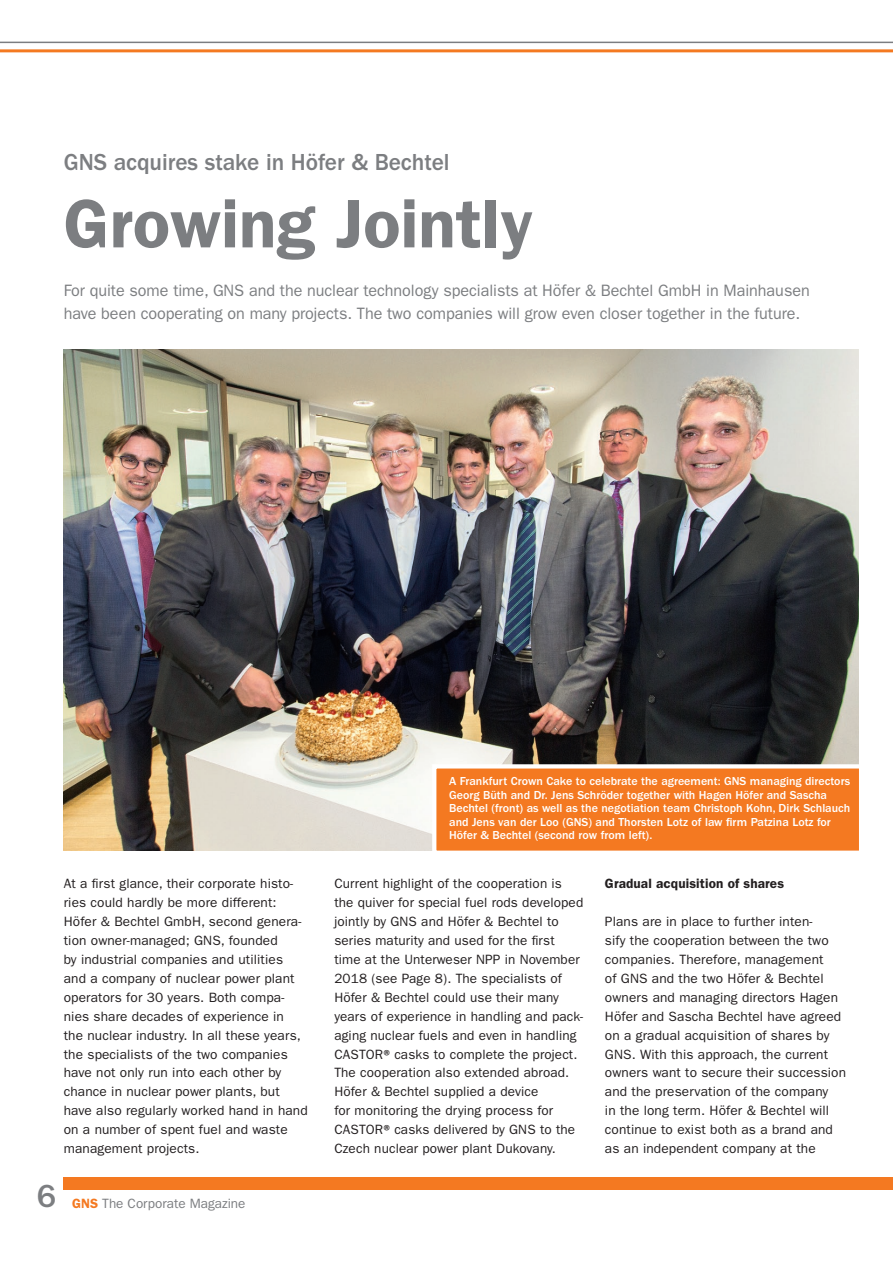
<style>
.page{position:relative;width:893px;height:1263px;background:#fff}
.page>*{position:absolute;margin:0;border:0;box-sizing:border-box;transform-origin:0 0}
.t1{font:600 69px "Franklin Gothic";color:#7c7e81}
.t2{font:500 33px "Franklin Gothic";color:#7c7e81}
.t3{font:500 24px "Franklin Gothic";color:#7c7e81}
.t4{font:16.5px/23.1px "Franklin Gothic";letter-spacing:-.005em;color:#7c7e81}
.t5{font:13.5px/18.9px "Franklin Gothic";letter-spacing:.01em;color:#231f20}
.t6{font:600 13.5px "Franklin Gothic";letter-spacing:.01em;color:#231f20}
.t7{font:13.5px "Franklin Gothic";color:#7c7e81}
.t8{font:500 12px/13.5px "Franklin Gothic";color:#fff}
.s1{font-weight:500}
.s2{font-weight:600;color:#f47921}
</style>
<div class="page">
<div style="left:64px;top:1177px;width:829px;height:13px;background:#f47921"></div>
<hr style="left:0;top:42px;width:893px;height:1px;background:#7c7e81">
<hr style="left:0;top:49px;width:893px;height:3px;background:#f47921">
<img style="left:64px;top:350px;width:795px;height:500px">
<svg style="left:430px;top:762px;width:429px;height:89px;background:#f08131"></svg>
<h3 class="t3" style="left:64px;top:149px;width:387px">GNS acquires stake in Höfer &amp; Bechtel</h3>
<h1 class="t1" style="left:64px;top:183px;width:471px">Growing Jointly</h1>
<p class="t4" style="left:64px;top:279px;width:747px">For quite some time, GNS and the nuclear technology specialists at Höfer &amp; Bechtel GmbH in Mainhausen have been cooperating on many projects. The two companies will grow even closer together in the future.</p>
<p class="t8" style="left:449px;top:775px;width:403px">A Frankfurt Crown Cake to celebrate the agreement: GNS managing directors Georg Büth and Dr. Jens Schröder together with Hagen Höfer and Sascha Bechtel (front) as well as the negotiation team Christoph Kohn, Dirk Schlauch and Jens van der Loo (GNS) and Thorsten Lotz of law firm Patzina Lotz for Höfer &amp; Bechtel (second row from left).</p>
<p class="t5" style="left:64px;top:874px;width:246px">At a first glance, their corporate histo&shy;ries could hardly be more different:<br>Höfer &amp; Bechtel GmbH, second genera&shy;tion owner-managed; GNS, founded<br>by industrial companies and utilities and a company of nuclear power plant operators for 30 years. Both compa&shy;nies share decades of experience in<br>the nuclear industry. In all these years, the specialists of the two companies have not only run into each other by chance in nuclear power plants, but have also regularly worked hand in hand on a number of spent fuel and waste management projects.</p>
<p class="t5" style="left:334px;top:874px;width:250px">Current highlight of the cooperation is the quiver for special fuel rods developed jointly by GNS and Höfer &amp; Bechtel to series maturity and used for the first time at the Unterweser NPP in November 2018 (see Page 8). The specialists of Höfer &amp; Bechtel could use their many years of experience in handling and pack&shy;aging nuclear fuels and even in handling CASTOR<span class="s1">®</span> casks to complete the project.<br>The cooperation also extended abroad.<br>Höfer &amp; Bechtel supplied a device<br>for monitoring the drying process for CASTOR<span class="s1">®</span> casks delivered by GNS to the Czech nuclear power plant Dukovany.</p>
<p class="t6" style="left:605px;top:876px;width:181px">Gradual acquisition of shares</p>
<p class="t5" style="left:605px;top:912px;width:243px">Plans are in place to further inten-<br>sify the cooperation between the two companies. Therefore, management<br>of GNS and the two Höfer &amp; Bechtel owners and managing directors Hagen Höfer and Sascha Bechtel have agreed on a gradual acquisition of shares by GNS. With this approach, the current owners want to secure their succession and the preservation of the company<br>in the long term. Höfer &amp; Bechtel will continue to exist both as a brand and as an independent company at the</p>
<h2 class="t2" style="left:37px;top:1178px;width:21px">6</h2>
<p class="t7" style="left:72px;top:1195px;width:175px"><span class="s2">GNS</span> The Corporate Magazine</p>
</div>
